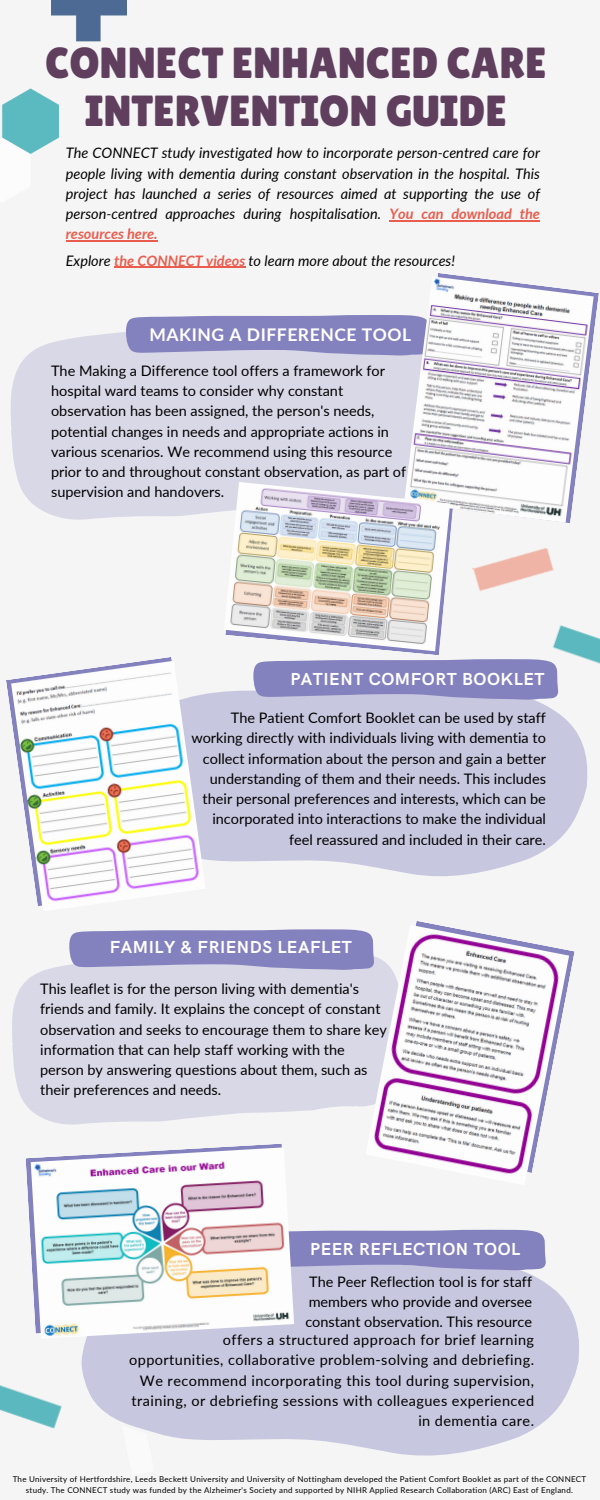
<style>
.page{position:relative;width:600px;height:1500px;background:#f5f5f5}
.page>*{position:absolute;margin:0;border:0;box-sizing:border-box;transform-origin:0 0}
.t1{font:43.5px/47.1px "Lilita One";color:#5f3e5e;text-align:center}
.t2{font:700 17.5px "HK Grotesk Pro";letter-spacing:.03em;color:#fff}
.t3{font:700 17.5px "Lato";letter-spacing:.03em;color:#fff}
.t4{font:14.5px/20.2px "Lato";color:#000}
.t5{font:italic 14.5px/20.3px "Lato";color:#000;text-align:justify}
.t6{font:14.5px/20.2px "Lato";letter-spacing:.03em;color:#000;text-align:right}
.t7{font:8px/10.7px "Lato";letter-spacing:.03em;color:#000;text-align:center}
.s1{font-weight:700;color:#ea5d4e}
</style>
<div class="page">
<div style="left:11px;top:332px;width:393px;height:188px;background:#d9d8e7"></div>
<svg style="left:12px;top:965px;width:354px;height:160px;background:#dbdae8"></svg>
<svg style="left:126px;top:315px;width:278px;height:40px;background:#8d8bc2"></svg>
<svg style="left:253px;top:659px;width:200px;height:31px;background:#8988c0"></svg>
<svg style="left:206px;top:690px;width:382px;height:186px;background:#cacae0"></svg>
<svg style="left:26px;top:1144px;width:256px;height:101px"></svg>
<div style="left:294px;top:1230px;width:252px;height:30px;background:#8482be"></div>
<svg style="left:83px;top:1260px;width:496px;height:196px;background:#cacae0"></svg>
<img style="left:453px;top:548px;width:147px;height:167px">
<img style="left:2px;top:88px;width:50px;height:66px">
<img style="left:52px;top:0;width:75px;height:142px">
<img style="left:404px;top:276px;width:190px;height:247px">
<img style="left:11px;top:661px;width:195px;height:245px">
<svg style="left:69px;top:929px;width:297px;height:41px;background:#8f8dc3"></svg>
<img style="left:366px;top:925px;width:203px;height:249px">
<img style="left:0;top:1349px;width:164px;height:107px">
<img style="left:31px;top:1147px;width:263px;height:192px">
<img style="left:224px;top:482px;width:226px;height:169px">
<hr style="left:389px;top:220px;width:151px;height:1px;background:#ea5d4e">
<hr style="left:66px;top:240px;width:92px;height:1px;background:#ea5d4e">
<hr style="left:114px;top:266px;width:131px;height:2px;background:#ea5d4e">
<p class="t1" style="left:45px;top:40px;width:503px">CONNECT ENHANCED CARE<br>INTERVENTION GUIDE</p>
<p class="t5" style="left:66px;top:143px;width:476px">The CONNECT study investigated how to incorporate person-centred care for people living with dementia during constant observation in the hospital. This project has launched a series of resources aimed at supporting the use of person-centred approaches during hospitalisation. <span class="s1">You can download the resources here.</span></p>
<h2 class="t5" style="left:66px;top:250px;width:391px">Explore <span class="s1">the CONNECT videos</span> to learn more about the resources!</h2>
<p class="t3" style="left:150px;top:324px;width:263px">MAKING A DIFFERENCE TOOL</p>
<h2 class="t4" style="left:51px;top:360px;width:357px">The Making a Difference tool offers a framework for hospital ward teams to consider why constant observation has been assigned, the person's needs, potential changes in needs and appropriate actions in various scenarios. We recommend using this resource prior to and throughout constant observation, as part of supervision and handovers.</h2>
<p class="t2" style="left:290px;top:669px;width:256px">PATIENT COMFORT BOOKLET</p>
<p class="t4" style="left:191px;top:707px;width:356px;text-align:right">The Patient Comfort Booklet can be used by staff working directly with individuals living with dementia to collect information about the person and gain a better understanding of them and their needs. This includes their personal preferences and interests, which can be incorporated into interactions to make the individual feel reassured and included in their care.</p>
<p class="t2" style="left:110px;top:937px;width:244px">FAMILY &amp; FRIENDS LEAFLET</p>
<p class="t4" style="left:40px;top:978px;width:348px">This leaflet is for the person living with dementia's friends and family. It explains the concept of constant observation and seeks to encourage them to share key information that can help staff working with the person by answering questions about them, such as their preferences and needs.</p>
<h3 class="t2" style="left:310px;top:1239px;width:212px">PEER REFLECTION TOOL</h3>
<p class="t4" style="left:305px;top:1271px;width:228px;text-align:justify">The Peer Reflection tool is for staff members who provide and oversee constant observation. This resource</p>
<h3 class="t6" style="left:129px;top:1329px;width:406px">offers a structured approach for brief learning opportunities, collaborative problem-solving and debriefing.<br>We recommend incorporating this tool during supervision, training, or debriefing sessions with colleagues experienced in dementia care.</h3>
<p class="t7" style="left:13px;top:1474px;width:575px">The University of Hertfordshire, Leeds Beckett University and University of Nottingham developed the Patient Comfort Booklet as part of the CONNECT study. The CONNECT study was funded by the Alzheimer's Society and supported by NIHR Applied Research Collaboration (ARC) East of England.</p>
</div>
